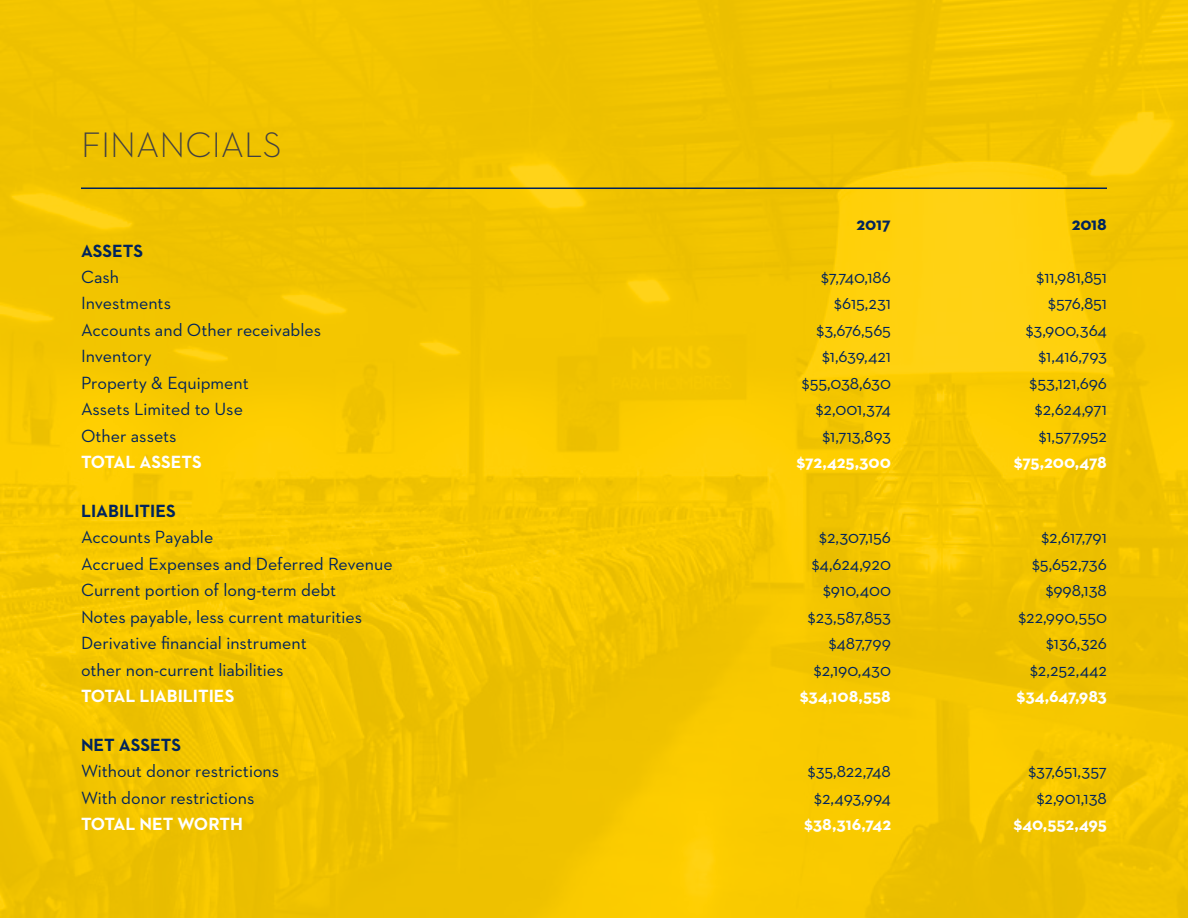
<style>
.page{position:relative;width:1188px;height:918px;background:#fff}
.page>*{position:absolute;margin:0;border:0;box-sizing:border-box;transform-origin:0 0}
.t1{font:300 36px "Neutraface 2 Text";color:#414042}
.t2{font:18px "Neutraface 2 Text";color:#00245d}
.t3{font:700 18px "Neutraface 2 Text";color:#fff}
.t4{font:700 18px "Neutraface 2 Text";color:#00245d}
</style>
<div class="page">
<img style="left:0;top:0;width:1188px;height:918px">
<hr style="left:81px;top:188px;width:1026px;height:1px;background:#00245d">
<h1 class="t1" style="left:81px;top:122px;width:202px">FINANCIALS</h1>
<p class="t4" style="left:857px;top:212px;width:36px">2017</p>
<p class="t4" style="left:1072px;top:212px;width:37px">2018</p>
<p class="t4" style="left:81px;top:239px;width:64px">ASSETS</p>
<p class="t2" style="left:81px;top:266px;width:40px">Cash</p>
<p class="t2" style="left:821px;top:266px;width:71px">$7,740,186</p>
<p class="t2" style="left:1037px;top:266px;width:72px">$11,981,851</p>
<p class="t2" style="left:81px;top:292px;width:92px">Investments</p>
<p class="t2" style="left:834px;top:292px;width:58px">$615,231</p>
<p class="t2" style="left:1048px;top:292px;width:60px">$576,851</p>
<p class="t2" style="left:81px;top:319px;width:242px">Accounts and Other receivables</p>
<p class="t2" style="left:817px;top:319px;width:76px">$3,676,565</p>
<p class="t2" style="left:1026px;top:319px;width:83px">$3,900,364</p>
<p class="t2" style="left:81px;top:345px;width:72px">Inventory</p>
<p class="t2" style="left:822px;top:345px;width:70px">$1,639,421</p>
<p class="t2" style="left:1038px;top:345px;width:70px">$1,416,793</p>
<p class="t2" style="left:81px;top:371px;width:169px">Property &amp; Equipment</p>
<p class="t2" style="left:802px;top:371px;width:91px">$55,038,630</p>
<p class="t2" style="left:1030px;top:371px;width:79px">$53,121,696</p>
<p class="t2" style="left:81px;top:398px;width:163px">Assets Limited to Use</p>
<p class="t2" style="left:816px;top:398px;width:77px">$2,001,374</p>
<p class="t2" style="left:1035px;top:398px;width:74px">$2,624,971</p>
<p class="t2" style="left:81px;top:424px;width:97px">Other assets</p>
<p class="t2" style="left:823px;top:424px;width:70px">$1,713,893</p>
<p class="t2" style="left:1039px;top:424px;width:70px">$1,577,952</p>
<p class="t3" style="left:81px;top:451px;width:122px">TOTAL ASSETS</p>
<p class="t3" style="left:796px;top:451px;width:96px">$72,425,300</p>
<p class="t3" style="left:1014px;top:451px;width:95px">$75,200,478</p>
<p class="t4" style="left:81px;top:499px;width:96px">LIABILITIES</p>
<p class="t2" style="left:81px;top:526px;width:134px">Accounts Payable</p>
<p class="t2" style="left:819px;top:526px;width:73px">$2,307,156</p>
<p class="t2" style="left:1041px;top:526px;width:67px">$2,617,791</p>
<p class="t2" style="left:81px;top:552px;width:313px">Accrued Expenses and Deferred Revenue</p>
<p class="t2" style="left:812px;top:552px;width:81px">$4,624,920</p>
<p class="t2" style="left:1032px;top:552px;width:76px">$5,652,736</p>
<p class="t2" style="left:81px;top:579px;width:257px">Current portion of long-term debt</p>
<p class="t2" style="left:823px;top:579px;width:69px">$910,400</p>
<p class="t2" style="left:1046px;top:579px;width:63px">$998,138</p>
<p class="t2" style="left:81px;top:605px;width:283px">Notes payable, less current maturities</p>
<p class="t2" style="left:808px;top:605px;width:85px">$23,587,853</p>
<p class="t2" style="left:1018px;top:605px;width:90px">$22,990,550</p>
<p class="t2" style="left:81px;top:632px;width:227px">Derivative financial instrument</p>
<p class="t2" style="left:829px;top:632px;width:64px">$487,799</p>
<p class="t2" style="left:1046px;top:632px;width:62px">$136,326</p>
<p class="t2" style="left:81px;top:658px;width:204px">other non-current liabilities</p>
<p class="t2" style="left:814px;top:658px;width:79px">$2,190,430</p>
<p class="t2" style="left:1030px;top:658px;width:78px">$2,252,442</p>
<p class="t3" style="left:81px;top:684px;width:155px">TOTAL LIABILITIES</p>
<p class="t3" style="left:800px;top:684px;width:93px">$34,108,558</p>
<p class="t3" style="left:1017px;top:684px;width:92px">$34,647,983</p>
<p class="t4" style="left:81px;top:733px;width:102px">NET ASSETS</p>
<p class="t2" style="left:81px;top:760px;width:200px">Without donor restrictions</p>
<p class="t2" style="left:808px;top:760px;width:85px">$35,822,748</p>
<p class="t2" style="left:1029px;top:760px;width:80px">$37,651,357</p>
<p class="t2" style="left:81px;top:786px;width:175px">With donor restrictions</p>
<p class="t2" style="left:814px;top:786px;width:78px">$2,493,994</p>
<p class="t2" style="left:1037px;top:786px;width:72px">$2,901,138</p>
<p class="t3" style="left:81px;top:812px;width:163px">TOTAL NET WORTH</p>
<p class="t3" style="left:804px;top:812px;width:88px">$38,316,742</p>
<p class="t3" style="left:1014px;top:812px;width:95px">$40,552,495</p>
</div>
